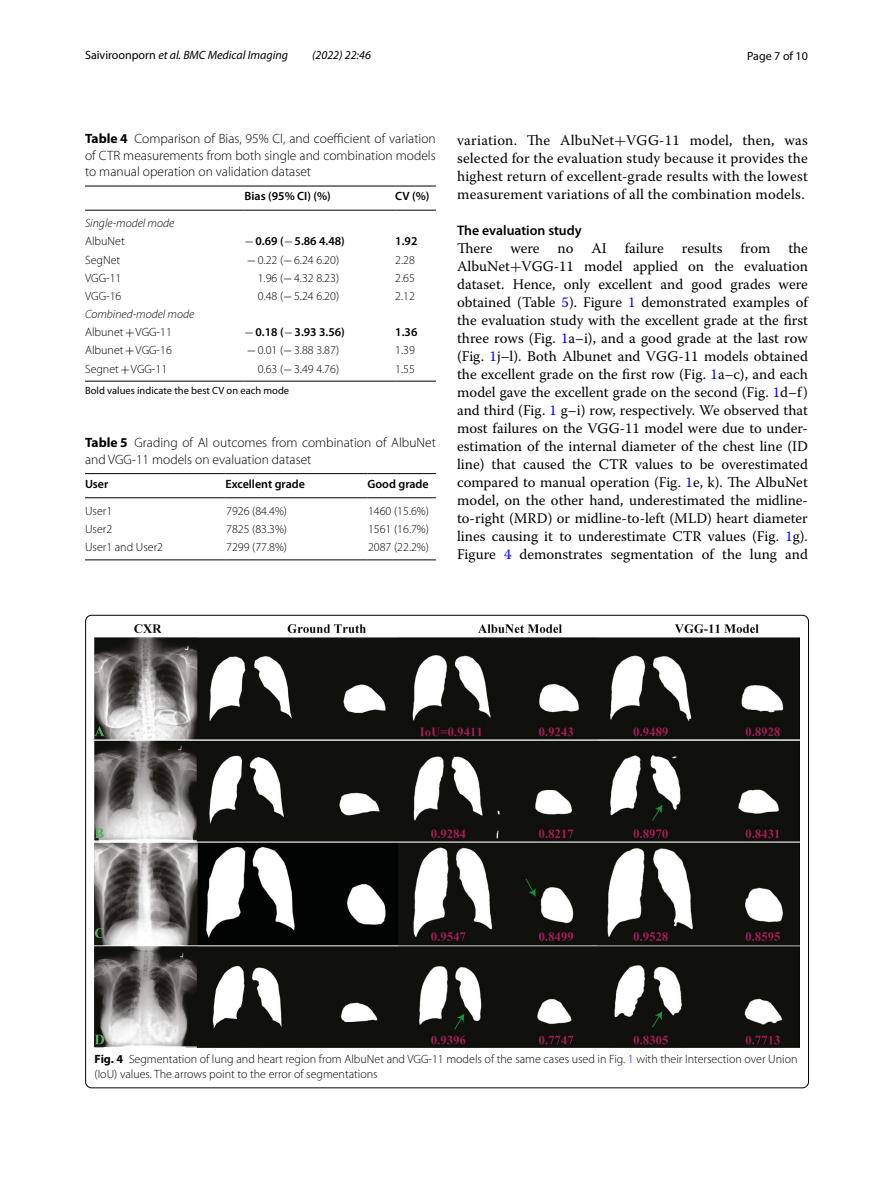
<style>
.page{position:relative;width:893px;height:1187px;background:#fff}
.page>*{position:absolute;margin:0;border:0;box-sizing:border-box;transform-origin:0 0}
.t1{font:14.7px/18px "Warnock Pro";letter-spacing:.005em;color:#000;text-align:justify}
.t2{font:600 13.8px "Myriad Pro";color:#000}
.t3{font:300 13.5px/16.5px "Myriad Pro";color:#000;text-align:justify}
.t4{font:300 12px/15px "Myriad Pro";color:#000}
.t5{font:600 12px "Myriad Pro";color:#000}
.t6{font:italic 300 12px/18.1px "Myriad Pro";color:#000}
.t7{font:italic 12px "Myriad Pro";color:#000}
.t8{font:12px "Myriad Pro";color:#000}
.t9{font:10.5px "Myriad Pro";color:#000}
.s1{font-style:normal}
.s2{font-weight:700}
.s3{font-family:"MTSY";font-weight:400}
.s4{font-family:"MTSY";font-weight:400;font-style:normal}
.s5{font-family:"MTSY"}
.s6{color:#00f}
</style>
<div class="page">
<hr style="left:85px;top:186px;width:160px;height:1px;background:#000">
<hr style="left:85px;top:210px;width:160px;height:1px;background:#000">
<hr style="left:245px;top:186px;width:150px;height:1px;background:#000">
<hr style="left:245px;top:210px;width:150px;height:1px;background:#000">
<hr style="left:395px;top:186px;width:41px;height:1px;background:#000">
<hr style="left:395px;top:210px;width:41px;height:1px;background:#000">
<hr style="left:85px;top:381px;width:160px;height:1px;background:#000">
<hr style="left:245px;top:381px;width:150px;height:1px;background:#000">
<hr style="left:395px;top:381px;width:41px;height:1px;background:#000">
<hr style="left:85px;top:473px;width:141px;height:1px;background:#000">
<hr style="left:85px;top:497px;width:141px;height:1px;background:#000">
<hr style="left:226px;top:473px;width:141px;height:1px;background:#000">
<hr style="left:226px;top:497px;width:141px;height:1px;background:#000">
<hr style="left:367px;top:473px;width:69px;height:1px;background:#000">
<hr style="left:367px;top:497px;width:69px;height:1px;background:#000">
<hr style="left:85px;top:559px;width:141px;height:1px;background:#000">
<hr style="left:226px;top:559px;width:141px;height:1px;background:#000">
<hr style="left:367px;top:559px;width:69px;height:1px;background:#000">
<img style="left:94px;top:624px;width:706px;height:423px">
<p class="t7" style="left:85px;top:48px;width:205px"><span class="s1">Saiviroonporn</span> et al. BMC Medical Imaging</p>
<p class="t7" style="left:312px;top:48px;width:60px">(2022) 22:46</p>
<p class="t8" style="left:747px;top:48px;width:62px">Page 7 of 10</p>
<p class="t3" style="left:85px;top:130px;width:352px"><span class="s2">Table 4</span> Comparison of Bias, 95% CI, and coefficient of variation of CTR measurements from both single and combination models to manual operation on validation dataset</p>
<p class="t5" style="left:245px;top:189px;width:88px">Bias (95% CI) (%)</p>
<p class="t5" style="left:395px;top:189px;width:36px">CV (%)</p>
<p class="t6" style="left:85px;top:214px;width:91px">Single-model mode</p>
<p class="t4" style="left:85px;top:234px;width:41px">AlbuNet</p>
<p class="t5" style="left:245px;top:234px;width:102px"><span class="s3">−</span>0.69 (<span class="s3">−</span>5.86 4.48)</p>
<p class="t5" style="left:395px;top:234px;width:24px">1.92</p>
<p class="t4" style="left:85px;top:252px;width:37px">SegNet</p>
<p class="t4" style="left:247px;top:252px;width:94px"><span class="s3">−</span>0.22 (<span class="s3">−</span>6.24 6.20)</p>
<p class="t4" style="left:395px;top:252px;width:21px">2.28</p>
<p class="t4" style="left:85px;top:270px;width:38px">VGG-11</p>
<p class="t4" style="left:258px;top:270px;width:83px">1.96 (<span class="s3">−</span>4.32 8.23)</p>
<p class="t4" style="left:395px;top:270px;width:21px">2.65</p>
<p class="t4" style="left:85px;top:288px;width:38px">VGG-16</p>
<p class="t4" style="left:258px;top:288px;width:83px">0.48 (<span class="s3">−</span>5.24 6.20)</p>
<p class="t4" style="left:395px;top:288px;width:21px">2.12</p>
<p class="t6" style="left:85px;top:305px;width:111px">Combined-model mode<br><span class="s1">Albunet</span><span class="s4">+</span><span class="s1">VGG-11</span></p>
<p class="t5" style="left:245px;top:324px;width:102px"><span class="s3">−</span>0.18 (<span class="s3">−</span>3.93 3.56)</p>
<p class="t5" style="left:395px;top:324px;width:24px">1.36</p>
<p class="t4" style="left:85px;top:343px;width:88px">Albunet<span class="s3">+</span>VGG-16</p>
<p class="t4" style="left:247px;top:343px;width:94px"><span class="s3">−</span>0.01 (<span class="s3">−</span>3.88 3.87)</p>
<p class="t4" style="left:395px;top:343px;width:21px">1.39</p>
<p class="t4" style="left:85px;top:361px;width:84px">Segnet<span class="s3">+</span>VGG-11</p>
<p class="t4" style="left:258px;top:361px;width:83px">0.63 (<span class="s3">−</span>3.49 4.76)</p>
<p class="t4" style="left:395px;top:361px;width:21px">1.55</p>
<p class="t9" style="left:85px;top:384px;width:206px">Bold values indicate the best CV on each mode</p>
<p class="t3" style="left:85px;top:434px;width:352px"><span class="s2">Table 5</span> Grading of AI outcomes from combination of AlbuNet and VGG-11 models on evaluation dataset</p>
<p class="t5" style="left:85px;top:476px;width:25px">User</p>
<p class="t5" style="left:226px;top:476px;width:81px">Excellent grade</p>
<p class="t5" style="left:367px;top:476px;width:63px">Good grade</p>
<p class="t4" style="left:85px;top:503px;width:29px">User1</p>
<p class="t4" style="left:226px;top:503px;width:62px">7926 (84.4%)</p>
<p class="t4" style="left:368px;top:503px;width:62px">1460 (15.6%)</p>
<p class="t4" style="left:85px;top:521px;width:29px">User2</p>
<p class="t4" style="left:226px;top:521px;width:62px">7825 (83.3%)</p>
<p class="t4" style="left:368px;top:521px;width:62px">1561 (16.7%)</p>
<p class="t4" style="left:85px;top:540px;width:80px">User1 and User2</p>
<p class="t4" style="left:226px;top:540px;width:62px">7299 (77.8%)</p>
<p class="t4" style="left:368px;top:540px;width:62px">2087 (22.2%)</p>
<p class="t1" style="left:457px;top:131px;width:352px">variation. The AlbuNet<span class="s5">+</span>VGG-11 model, then, was selected for the evaluation study because it provides the highest return of excellent-grade results with the lowest measurement variations of all the combination models.</p>
<p class="t2" style="left:457px;top:221px;width:126px">The evaluation study</p>
<p class="t1" style="left:457px;top:239px;width:352px">There were no AI failure results from the AlbuNet<span class="s5">+</span>VGG-11 model applied on the evaluation dataset. Hence, only excellent and good grades were obtained (Table <span class="s6">5</span>). Figure <span class="s6">1</span> demonstrated examples of the evaluation study with the excellent grade at the first three rows (Fig. <span class="s6">1</span>a–i), and a good grade at the last row (Fig. <span class="s6">1</span>j–l). Both Albunet and VGG-11 models obtained the excellent grade on the first row (Fig. <span class="s6">1</span>a–c), and each model gave the excellent grade on the second (Fig. <span class="s6">1</span>d–f) and third (Fig. <span class="s6">1</span> g–i) row, respectively. We observed that most failures on the VGG-11 model were due to under&shy;estimation of the internal diameter of the chest line (ID line) that caused the CTR values to be overestimated compared to manual operation (Fig. <span class="s6">1</span>e, k). The AlbuNet model, on the other hand, underestimated the midline&shy;to-right (MRD) or midline-to-left (MLD) heart diameter lines causing it to underestimate CTR values (Fig. <span class="s6">1</span>g).<br>Figure <span class="s6">4</span> demonstrates segmentation of the lung and</p>
<p class="t4" style="left:95px;top:1051px;width:704px"><span class="s2">Fig. 4</span> Segmentation of lung and heart region from AlbuNet and VGG-11 models of the same cases used in Fig. <span class="s6">1</span> with their Intersection over Union (IoU) values. The arrows point to the error of segmentations</p>
</div>
